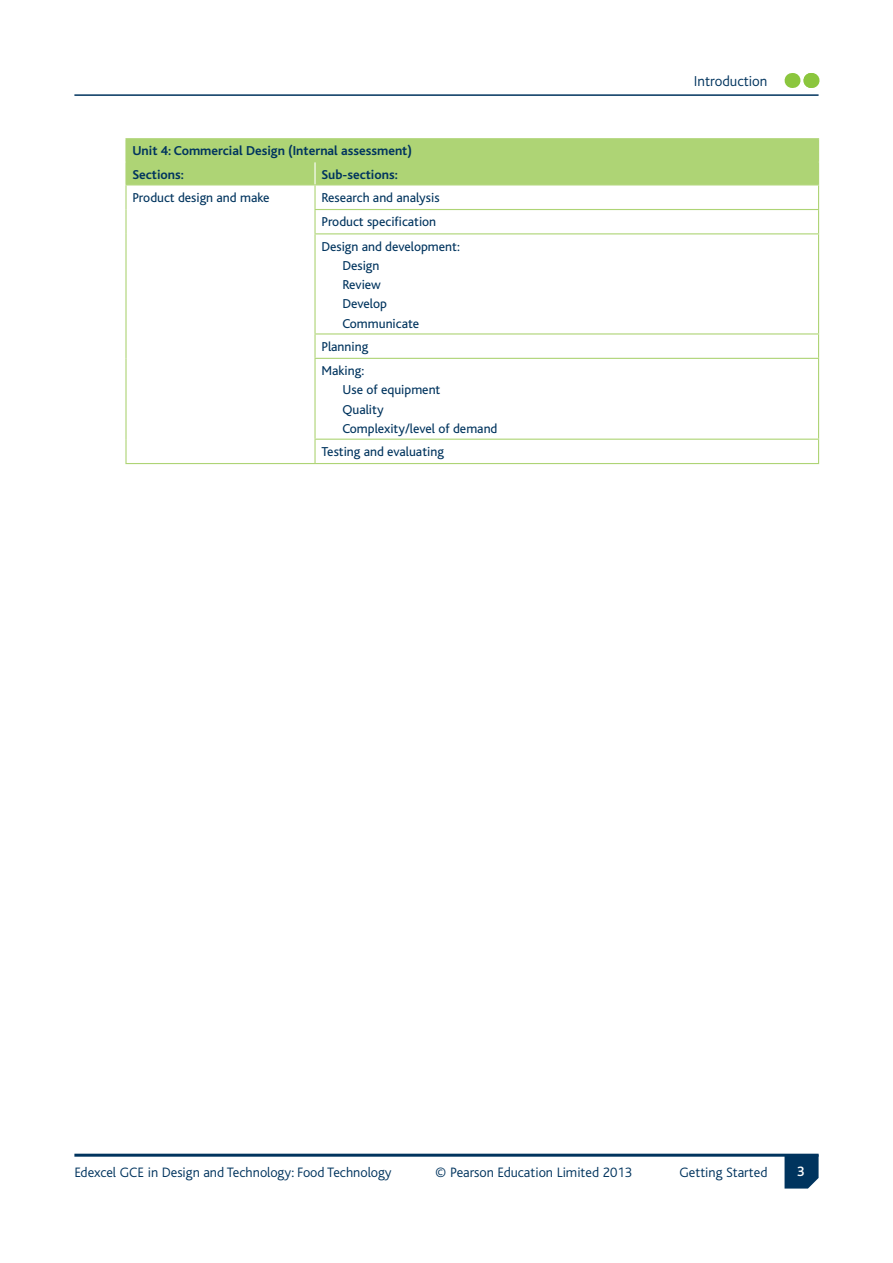
<style>
.page{position:relative;width:893px;height:1263px;background:#fff}
.page>*{position:absolute;margin:0;border:0;box-sizing:border-box;transform-origin:0 0}
.t1{font:300 15px "Bliss";color:#00345e}
.t2{font:300 14.25px "Bliss";color:#00345e}
.t3{font:500 14.25px "Bliss 2";color:#fff}
.t4{font:13.5px/19.2px "Bliss";color:#00345e}
.t5{font:700 13.5px/23.1px "Bliss";color:#00345e}
</style>
<div class="page">
<svg style="left:792px;top:73px;width:1px;height:15px"></svg>
<svg style="left:803px;top:73px;width:9px;height:15px"></svg>
<hr style="left:74px;top:94px;width:745px;height:2px;background:#00345e">
<hr style="left:74px;top:1154px;width:745px;height:3px;background:#00345e">
<svg style="left:784px;top:1154px;width:35px;height:34px"></svg>
<svg style="left:316px;top:334px;width:502px;height:105px"></svg>
<hr style="left:125px;top:138px;width:190px;height:1px;background:#aed475">
<hr style="left:125px;top:139px;width:2px;height:22px;background:#aed475">
<hr style="left:315px;top:138px;width:504px;height:1px;background:#aed475">
<hr style="left:125px;top:161px;width:190px;height:1px;background:#aed475">
<hr style="left:125px;top:162px;width:2px;height:22px;background:#aed475">
<hr style="left:125px;top:184px;width:190px;height:1px;background:#aed475">
<hr style="left:125px;top:185px;width:2px;height:24px;background:#aed475">
<hr style="left:125px;top:209px;width:2px;height:25px;background:#aed475">
<hr style="left:125px;top:234px;width:2px;height:100px;background:#aed475">
<hr style="left:125px;top:334px;width:2px;height:24px;background:#aed475">
<hr style="left:125px;top:358px;width:2px;height:81px;background:#aed475">
<hr style="left:125px;top:439px;width:2px;height:24px;background:#aed475">
<hr style="left:125px;top:463px;width:190px;height:1px;background:#aed475">
<svg style="left:126px;top:139px;width:693px;height:94px"></svg>
<hr style="left:314px;top:233px;width:505px;height:1px;background:#aed475">
<hr style="left:314px;top:234px;width:2px;height:99px;background:#aed475">
<hr style="left:818px;top:234px;width:1px;height:99px;background:#aed475">
<hr style="left:314px;top:333px;width:505px;height:1px;background:#aed475">
<hr style="left:314px;top:334px;width:2px;height:24px;background:#aed475">
<svg style="left:818px;top:334px;width:1px;height:24px"></svg>
<hr style="left:314px;top:358px;width:505px;height:1px;background:#aed475">
<hr style="left:314px;top:359px;width:2px;height:80px;background:#aed475">
<hr style="left:818px;top:359px;width:1px;height:80px;background:#aed475">
<hr style="left:314px;top:439px;width:505px;height:1px;background:#aed475">
<hr style="left:314px;top:440px;width:2px;height:23px;background:#aed475">
<svg style="left:818px;top:440px;width:1px;height:23px"></svg>
<hr style="left:315px;top:463px;width:504px;height:1px;background:#aed475">
<hr style="left:314px;top:162px;width:2px;height:22px;background:#fff">
<p class="t5" style="left:132px;top:140px;width:281px">Unit 4: Commercial Design (Internal assessment)<br>Sections:</p>
<p class="t5" style="left:321px;top:163px;width:78px">Sub-sections:</p>
<p class="t4" style="left:132px;top:188px;width:139px">Product design and make</p>
<p class="t4" style="left:321px;top:185px;width:140px;line-height:24.5px">Research and analysis<br>Product specification<br>Design and development:</p>
<p class="t4" style="left:342px;top:256px;width:78px">Design<br>Review<br>Develop<br>Communicate</p>
<p class="t4" style="left:321px;top:334px;width:48px;line-height:24.5px">Planning<br>Making:</p>
<p class="t4" style="left:342px;top:380px;width:157px">Use of equipment<br>Quality<br>Complexity/level of demand</p>
<p class="t4" style="left:321px;top:442px;width:124px">Testing and evaluating</p>
<p class="t1" style="left:694px;top:73px;width:75px">Introduction</p>
<p class="t2" style="left:74px;top:1164px;width:319px">Edexcel GCE in Design and Technology: Food Technology</p>
<p class="t2" style="left:435px;top:1164px;width:198px">© Pearson Education Limited 2013</p>
<p class="t2" style="left:679px;top:1164px;width:90px">Getting Started</p>
<p class="t3" style="left:797px;top:1162px;width:9px">3</p>
</div>
